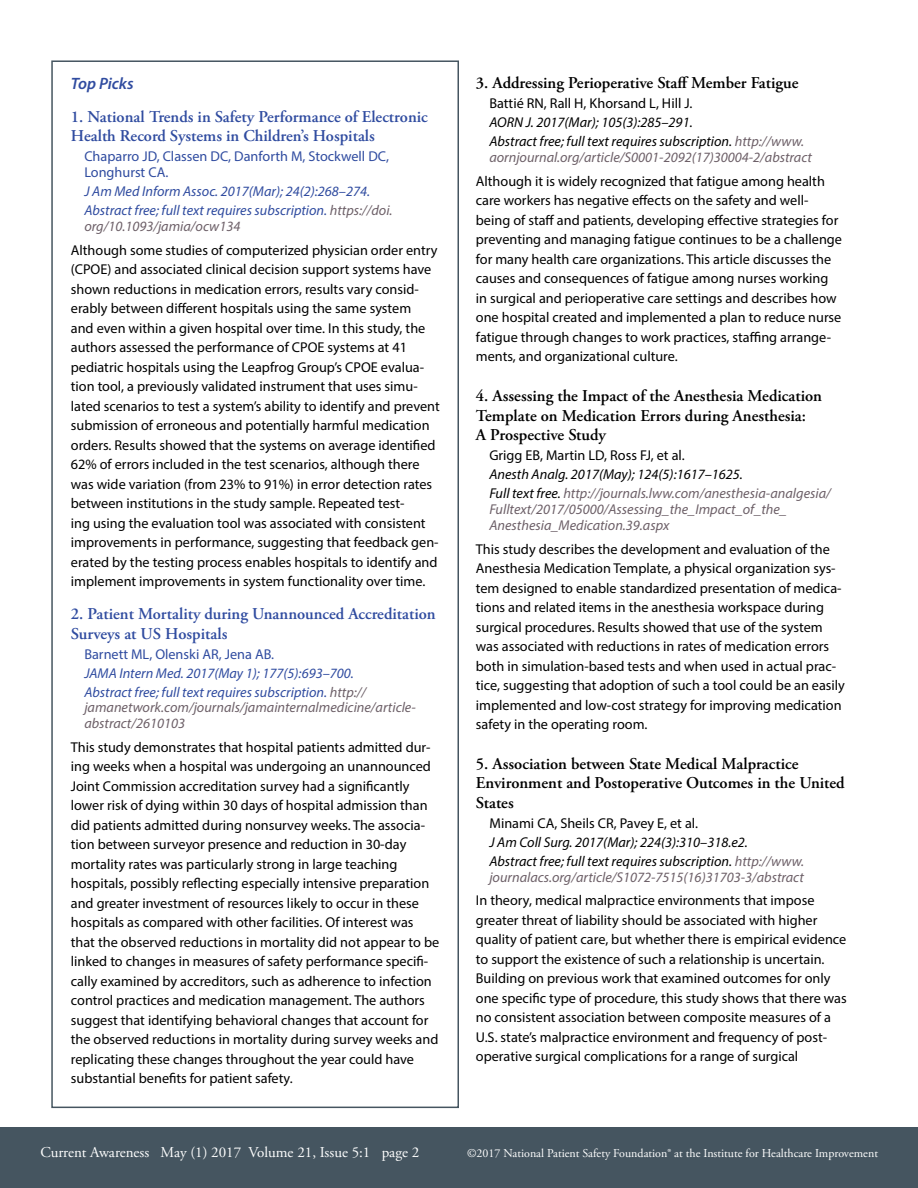
<style>
.page{position:relative;width:918px;height:1188px;background:#fff}
.page>*{position:absolute;margin:0;border:0;box-sizing:border-box;transform-origin:0 0}
.t1{font:600 16.5px/19.5px "Adobe Garamond Pro";color:#000}
.t2{font:600 16.5px/19.5px "Adobe Garamond Pro";color:#304ca0}
.t3{font:italic 600 16.5px "Myriad Pro";color:#304ca0}
.t4{font:15px "Adobe Garamond Pro";color:#fff}
.t5{font:14.25px/19.5px "Myriad Pro";color:#000}
.t6{font:italic 14.25px/15.8px "Myriad Pro";color:#6d6068}
.t7{font:italic 14.25px/19px "Myriad Pro";color:#000}
.t8{font:italic 14.25px/19px "Myriad Pro";color:#304ca0}
.t9{font:14.25px/15.8px "Myriad Pro";color:#304ca0}
.t10{font:12px "Adobe Garamond Pro";color:#fff}
.s1{color:#6d6068}
</style>
<div class="page">
<div style="left:0;top:1127px;width:918px;height:61px;background:#455560"></div>
<div style="left:51px;top:60px;width:408px;height:1048px;border:2px solid #455560"></div>
<p class="t3" style="left:71px;top:73px;width:64px">Top Picks</p>
<p class="t2" style="left:71px;top:107px;width:358px">1. National Trends in Safety Performance of Electronic<br>Health Record Systems in Children’s Hospitals</p>
<p class="t9" style="left:84px;top:148px;width:306px">Chaparro JD, Classen DC, Danforth M, Stockwell DC,<br>Longhurst CA.</p>
<p class="t8" style="left:84px;top:181px;width:310px">J Am Med Inform Assoc. 2017(Mar); 24(2):268–274.<br>Abstract free; full text requires subscription. <span class="s1">https://doi.</span></p>
<p class="t6" style="left:84px;top:218px;width:158px">org/10.1093/jamia/ocw134</p>
<p class="t5" style="left:71px;top:240px;width:370px">Although some studies of computerized physician order entry (CPOE) and associated clinical decision support systems have shown reductions in medication errors, results vary consid&shy;erably between different hospitals using the same system<br>and even within a given hospital over time. In this study, the authors assessed the performance of CPOE systems at 41 pediatric hospitals using the Leapfrog Group’s CPOE evalua&shy;tion tool, a previously validated instrument that uses simu&shy;lated scenarios to test a system’s ability to identify and prevent submission of erroneous and potentially harmful medication orders. Results showed that the systems on average identified 62% of errors included in the test scenarios, although there was wide variation (from 23% to 91%) in error detection rates between institutions in the study sample. Repeated test-<br>ing using the evaluation tool was associated with consistent improvements in performance, suggesting that feedback gen&shy;erated by the testing process enables hospitals to identify and implement improvements in system functionality over time.</p>
<p class="t2" style="left:71px;top:604px;width:366px">2. Patient Mortality during Unannounced Accreditation<br>Surveys at US Hospitals</p>
<p class="t9" style="left:84px;top:646px;width:191px">Barnett ML, Olenski AR, Jena AB.</p>
<p class="t8" style="left:84px;top:663px;width:283px">JAMA Intern Med. 2017(May 1); 177(5):693–700.<br>Abstract free; full text requires subscription. <span class="s1">http://</span></p>
<p class="t6" style="left:84px;top:700px;width:333px">jamanetwork.com/journals/jamainternalmedicine/article&shy;abstract/2610103</p>
<p class="t5" style="left:71px;top:737px;width:370px">This study demonstrates that hospital patients admitted dur&shy;ing weeks when a hospital was undergoing an unannounced Joint Commission accreditation survey had a significantly lower risk of dying within 30 days of hospital admission than did patients admitted during nonsurvey weeks. The associa&shy;tion between surveyor presence and reduction in 30-day mortality rates was particularly strong in large teaching hospitals, possibly reflecting especially intensive preparation and greater investment of resources likely to occur in these hospitals as compared with other facilities. Of interest was that the observed reductions in mortality did not appear to be linked to changes in measures of safety performance specifi&shy;cally examined by accreditors, such as adherence to infection control practices and medication management. The authors suggest that identifying behavioral changes that account for the observed reductions in mortality during survey weeks and replicating these changes throughout the year could have substantial benefits for patient safety.</p>
<p class="t1" style="left:476px;top:74px;width:324px">3. Addressing Perioperative Staff Member Fatigue</p>
<p class="t5" style="left:489px;top:94px;width:205px">Battié RN, Rall H, Khorsand L, Hill J.</p>
<p class="t7" style="left:489px;top:113px;width:316px">AORN J. 2017(Mar); 105(3):285–291.<br>Abstract free; full text requires subscription. <span class="s1">http://www.</span></p>
<p class="t6" style="left:489px;top:149px;width:324px">aornjournal.org/article/S0001-2092(17)30004-2/abstract</p>
<p class="t5" style="left:476px;top:171px;width:368px">Although it is widely recognized that fatigue among health care workers has negative effects on the safety and well&shy;being of staff and patients, developing effective strategies for preventing and managing fatigue continues to be a challenge for many health care organizations. This article discusses the causes and consequences of fatigue among nurses working in surgical and perioperative care settings and describes how one hospital created and implemented a plan to reduce nurse fatigue through changes to work practices, staffing arrange&shy;ments, and organizational culture.</p>
<p class="t1" style="left:476px;top:386px;width:348px">4. Assessing the Impact of the Anesthesia Medication<br>Template on Medication Errors during Anesthesia:<br>A Prospective Study</p>
<p class="t5" style="left:489px;top:445px;width:197px">Grigg EB, Martin LD, Ross FJ, et al.</p>
<p class="t7" style="left:489px;top:465px;width:343px">Anesth Analg. 2017(May); 124(5):1617–1625.<br>Full text free. <span class="s1">http://journals.lww.com/anesthesia-analgesia/</span></p>
<p class="t6" style="left:489px;top:501px;width:299px">Fulltext/2017/05000/Assessing_the_Impact_of_the_<br>Anesthesia_Medication.39.aspx</p>
<p class="t5" style="left:476px;top:539px;width:371px">This study describes the development and evaluation of the Anesthesia Medication Template, a physical organization sys&shy;tem designed to enable standardized presentation of medica&shy;tions and related items in the anesthesia workspace during surgical procedures. Results showed that use of the system was associated with reductions in rates of medication errors both in simulation-based tests and when used in actual prac&shy;tice, suggesting that adoption of such a tool could be an easily implemented and low-cost strategy for improving medication safety in the operating room.</p>
<p class="t1" style="left:476px;top:754px;width:370px">5. Association between State Medical Malpractice<br>Environment and Postoperative Outcomes in the United<br>States</p>
<p class="t5" style="left:489px;top:813px;width:210px">Minami CA, Sheils CR, Pavey E, et al.</p>
<p class="t7" style="left:489px;top:832px;width:316px">J Am Coll Surg. 2017(Mar); 224(3):310–318.e2.<br>Abstract free; full text requires subscription. <span class="s1">http://www.</span></p>
<p class="t6" style="left:489px;top:869px;width:316px">journalacs.org/article/S1072-7515(16)31703-3/abstract</p>
<p class="t5" style="left:476px;top:891px;width:372px">In theory, medical malpractice environments that impose greater threat of liability should be associated with higher quality of patient care, but whether there is empirical evidence to support the existence of such a relationship is uncertain.<br>Building on previous work that examined outcomes for only one specific type of procedure, this study shows that there was no consistent association between composite measures of a U.S. state’s malpractice environment and frequency of post&shy;operative surgical complications for a range of surgical</p>
<p class="t4" style="left:40px;top:1144px;width:380px">Current Awareness May (1) 2017 Volume 21, Issue 5:1 page 2</p>
<p class="t10" style="left:467px;top:1146px;width:412px">©2017 National Patient Safety Foundation® at the Institute for Healthcare Improvement</p>
</div>
